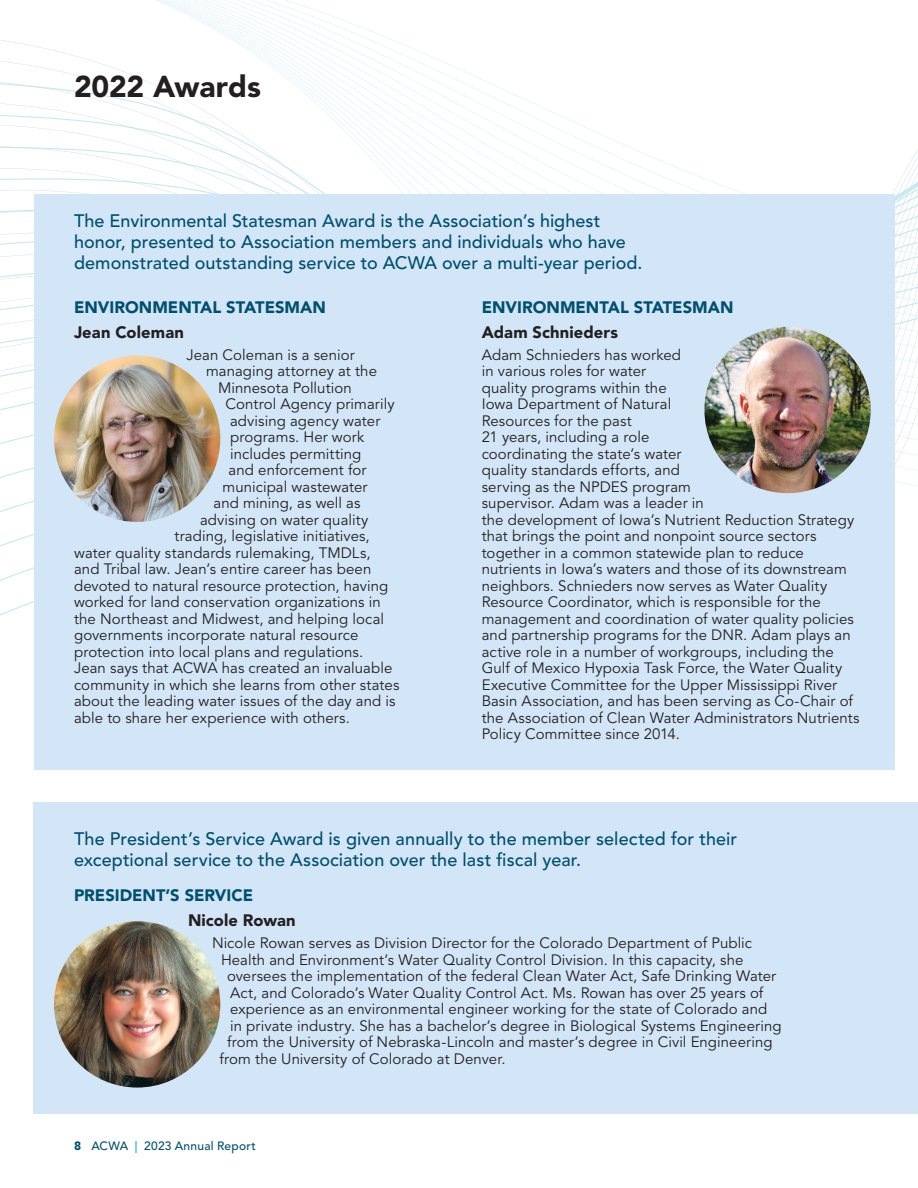
<style>
.page{position:relative;width:918px;height:1188px;background:#fff}
.page>*{position:absolute;margin:0;border:0;box-sizing:border-box;transform-origin:0 0}
.t1{font:900 30px "Avenir LT Std";letter-spacing:-.005em;color:#231f20}
.t2{font:500 18px/21px "Avenir LT Std";letter-spacing:.005em;color:#004f6e}
.t3{font:900 16.5px "Avenir LT Std";color:#004f6e}
.t4{font:900 16.5px "Avenir LT Std";letter-spacing:.005em;color:#231f20}
.t5{font:15px/16.5px "Avenir LT Std";letter-spacing:.005em;color:#231f20}
.t6{font:500 12px "Avenir LT Std";letter-spacing:.02em;color:#004f6e}
.s1{font-weight:900}
.s2{color:#00a0dd}
</style>
<div class="page">
<svg style="left:0;top:0;width:918px;height:545px"></svg>
<div style="left:34px;top:194px;width:860px;height:576px;background:#d2e6f7"></div>
<div style="left:34px;top:802px;width:884px;height:312px;background:#d2e6f7"></div>
<img style="left:54px;top:356px;width:166px;height:166px;border-radius:83px">
<img style="left:704px;top:327px;width:167px;height:166px;border-radius:83px">
<img style="left:54px;top:921px;width:166px;height:167px;border-radius:83px">
<h1 class="t1" style="left:74px;top:68px;width:188px">2022 Awards</h1>
<p class="t2" style="left:74px;top:211px;width:570px">The Environmental Statesman Award is the Association’s highest honor, presented to Association members and individuals who have demonstrated outstanding service to ACWA over a multi-year period.</p>
<p class="t3" style="left:74px;top:297px;width:253px">ENVIRONMENTAL STATESMAN</p>
<p class="t4" style="left:74px;top:322px;width:111px">Jean Coleman</p>
<p class="t5" style="left:187px;top:347px;width:170px">Jean Coleman is a senior</p>
<p class="t5" style="left:206px;top:363px;width:172px">managing attorney at the</p>
<p class="t5" style="left:218px;top:380px;width:135px">Minnesota Pollution</p>
<p class="t5" style="left:226px;top:396px;width:171px">Control Agency primarily</p>
<p class="t5" style="left:230px;top:413px;width:152px">advising agency water</p>
<p class="t5" style="left:230px;top:429px;width:136px">programs. Her work</p>
<p class="t5" style="left:230px;top:446px;width:133px">includes permitting</p>
<p class="t5" style="left:229px;top:462px;width:139px">and enforcement for</p>
<p class="t5" style="left:223px;top:479px;width:147px">municipal wastewater</p>
<p class="t5" style="left:214px;top:495px;width:148px">and mining, as well as</p>
<p class="t5" style="left:200px;top:512px;width:170px">advising on water quality</p>
<p class="t5" style="left:175px;top:528px;width:197px">trading, legislative initiatives,</p>
<p class="t5" style="left:74px;top:545px;width:298px">water quality standards rulemaking, TMDLs,</p>
<p class="t5" style="left:74px;top:561px;width:299px">and Tribal law. Jean’s entire career has been</p>
<p class="t5" style="left:74px;top:578px;width:316px">devoted to natural resource protection, having</p>
<p class="t5" style="left:74px;top:594px;width:308px">worked for land conservation organizations in</p>
<p class="t5" style="left:74px;top:611px;width:312px">the Northeast and Midwest, and helping local</p>
<p class="t5" style="left:74px;top:627px;width:286px">governments incorporate natural resource</p>
<p class="t5" style="left:74px;top:644px;width:288px">protection into local plans and regulations.</p>
<p class="t5" style="left:74px;top:660px;width:320px">Jean says that ACWA has created an invaluable</p>
<p class="t5" style="left:74px;top:677px;width:327px">community in which she learns from other states</p>
<p class="t5" style="left:74px;top:693px;width:323px">about the leading water issues of the day and is</p>
<p class="t5" style="left:74px;top:710px;width:275px">able to share her experience with others.</p>
<p class="t3" style="left:482px;top:297px;width:253px">ENVIRONMENTAL STATESMAN</p>
<p class="t4" style="left:482px;top:322px;width:138px">Adam Schnieders</p>
<p class="t5" style="left:482px;top:347px;width:380px">Adam Schnieders has worked<br>in various roles for water<br>quality programs within the<br>Iowa Department of Natural<br>Resources for the past<br>21 years, including a role<br>coordinating the state’s water<br>quality standards efforts, and<br>serving as the NPDES program<br>supervisor. Adam was a leader in<br>the development of Iowa’s Nutrient Reduction Strategy that brings the point and nonpoint source sectors together in a common statewide plan to reduce nutrients in Iowa’s waters and those of its downstream neighbors. Schnieders now serves as Water Quality Resource Coordinator, which is responsible for the management and coordination of water quality policies and partnership programs for the DNR. Adam plays an active role in a number of workgroups, including the Gulf of Mexico Hypoxia Task Force, the Water Quality Executive Committee for the Upper Mississippi River Basin Association, and has been serving as Co-Chair of the Association of Clean Water Administrators Nutrients Policy Committee since 2014.</p>
<p class="t2" style="left:74px;top:828px;width:665px">The President’s Service Award is given annually to the member selected for their exceptional service to the Association over the last fiscal year.</p>
<p class="t3" style="left:74px;top:886px;width:181px">PRESIDENT’S SERVICE</p>
<p class="t4" style="left:188px;top:910px;width:109px">Nicole Rowan</p>
<p class="t5" style="left:212px;top:935px;width:542px">Nicole Rowan serves as Division Director for the Colorado Department of Public</p>
<p class="t5" style="left:221px;top:952px;width:524px">Health and Environment’s Water Quality Control Division. In this capacity, she</p>
<p class="t5" style="left:227px;top:968px;width:551px">oversees the implementation of the federal Clean Water Act, Safe Drinking Water</p>
<p class="t5" style="left:230px;top:985px;width:535px">Act, and Colorado’s Water Quality Control Act. Ms. Rowan has over 25 years of</p>
<p class="t5" style="left:230px;top:1001px;width:539px">experience as an environmental engineer working for the state of Colorado and</p>
<p class="t5" style="left:230px;top:1018px;width:553px">in private industry. She has a bachelor’s degree in Biological Systems Engineering</p>
<p class="t5" style="left:227px;top:1034px;width:547px">from the University of Nebraska-Lincoln and master’s degree in Civil Engineering</p>
<p class="t5" style="left:220px;top:1051px;width:285px">from the University of Colorado at Denver.</p>
<p class="t6" style="left:74px;top:1139px;width:183px"><span class="s1">8</span> ACWA <span class="s2">|</span> 2023 Annual Report</p>
</div>
